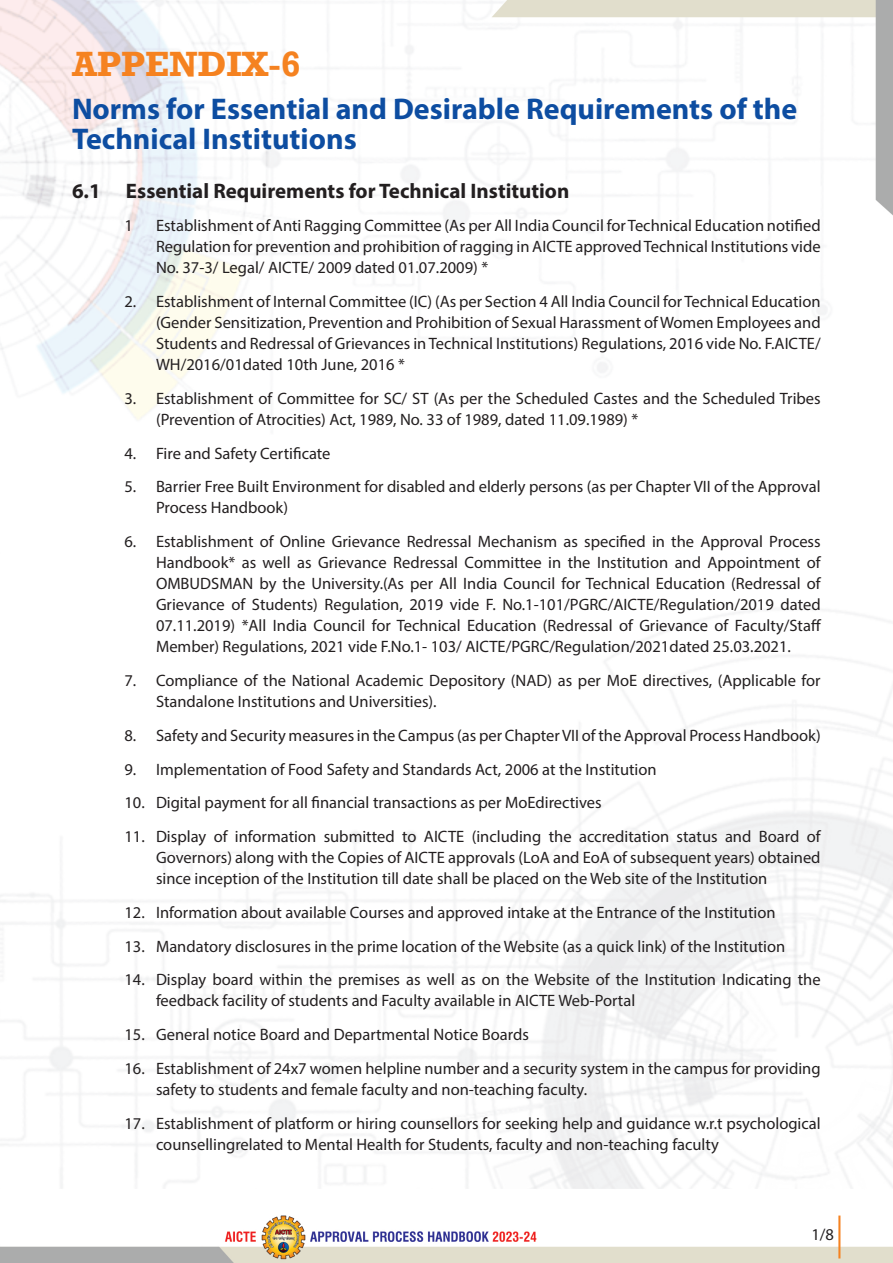
<style>
.page{position:relative;width:893px;height:1263px;background:#fff}
.page>*{position:absolute;margin:0;border:0;box-sizing:border-box;transform-origin:0 0}
.t1{font:700 36px "Rockwell";color:#f58220}
.t2{font:700 30px/30px "Myriad Pro";color:#0d4da1}
.t3{font:700 21px "Myriad Pro";color:#231f20}
.t4{font:16.5px/21px "Myriad Pro";color:#231f20}
</style>
<div class="page">
<img style="left:0;top:0;width:893px;height:1263px">
<hr style="left:241px;top:13px;width:135px;height:1px;background:#231f20">
<h1 class="t1" style="left:72px;top:42px;width:230px">APPENDIX-6</h1>
<h2 class="t2" style="left:72px;top:93px;width:727px">Norms for Essential and Desirable Requirements of the<br>Technical Institutions</h2>
<p class="t3" style="left:72px;top:177px;width:499px">6.1 Essential Requirements for Technical Institution</p>
<p class="t4" style="left:124px;top:215px;width:10px">1</p>
<p class="t4" style="left:156px;top:215px;width:666px;text-align:justify">Establishment of Anti Ragging Committee (As per All India Council for Technical Education notified Regulation for prevention and prohibition of ragging in AICTE approved Technical Institutions vide No. 37-3/ Legal/ AICTE/ 2009 dated 01.07.2009) *</p>
<p class="t4" style="left:156px;top:291px;width:666px;text-align:justify;text-indent:-31px">2. Establishment of Internal Committee (IC) (As per Section 4 All India Council for Technical Education (Gender Sensitization, Prevention and Prohibition of Sexual Harassment of Women Employees and Students and Redressal of Grievances in Technical Institutions) Regulations, 2016 vide No. F.AICTE/ WH/2016/01dated 10th June, 2016 *</p>
<p class="t4" style="left:156px;top:388px;width:666px;text-indent:-31px">3. Establishment of Committee for SC/ ST (As per the Scheduled Castes and the Scheduled Tribes (Prevention of Atrocities) Act, 1989, No. 33 of 1989, dated 11.09.1989) *</p>
<p class="t4" style="left:124px;top:442px;width:208px">4. Fire and Safety Certificate</p>
<p class="t4" style="left:156px;top:476px;width:666px;text-indent:-31px">5. Barrier Free Built Environment for disabled and elderly persons (as per Chapter VII of the Approval<br>Process Handbook)</p>
<p class="t4" style="left:156px;top:531px;width:667px;text-align:justify;text-indent:-31px">6. Establishment of Online Grievance Redressal Mechanism as specified in the Approval Process Handbook* as well as Grievance Redressal Committee in the Institution and Appointment of OMBUDSMAN by the University.(As per All India Council for Technical Education (Redressal of Grievance of Students) Regulation, 2019 vide F. No.1-101/PGRC/AICTE/Regulation/2019 dated 07.11.2019) *All India Council for Technical Education (Redressal of Grievance of Faculty/Staff Member) Regulations, 2021 vide F.No.1- 103/ AICTE/PGRC/Regulation/2021dated 25.03.2021.</p>
<p class="t4" style="left:156px;top:670px;width:666px;text-indent:-31px">7. Compliance of the National Academic Depository (NAD) as per MoE directives, (Applicable for<br>Standalone Institutions and Universities).</p>
<p class="t4" style="left:124px;top:724px;width:698px">8. Safety and Security measures in the Campus (as per Chapter VII of the Approval Process Handbook)</p>
<p class="t4" style="left:124px;top:758px;width:534px">9. Implementation of Food Safety and Standards Act, 2006 at the Institution</p>
<p class="t4" style="left:124px;top:792px;width:479px">10. Digital payment for all financial transactions as per MoEdirectives</p>
<p class="t4" style="left:156px;top:826px;width:666px;text-align:justify;text-indent:-31px">11. Display of information submitted to AICTE (including the accreditation status and Board of Governors) along with the Copies of AICTE approvals (LoA and EoA of subsequent years) obtained since inception of the Institution till date shall be placed on the Web site of the Institution</p>
<p class="t4" style="left:124px;top:901px;width:653px">12. Information about available Courses and approved intake at the Entrance of the Institution</p>
<p class="t4" style="left:124px;top:935px;width:662px">13. Mandatory disclosures in the prime location of the Website (as a quick link) of the Institution</p>
<p class="t4" style="left:156px;top:969px;width:666px;text-indent:-31px">14. Display board within the premises as well as on the Website of the Institution Indicating the feedback facility of students and Faculty available in AICTE Web-Portal</p>
<p class="t4" style="left:124px;top:1024px;width:406px">15. General notice Board and Departmental Notice Boards</p>
<p class="t4" style="left:156px;top:1058px;width:666px;text-indent:-31px">16. Establishment of 24x7 women helpline number and a security system in the campus for providing safety to students and female faculty and non-teaching faculty.</p>
<p class="t4" style="left:156px;top:1112px;width:666px;text-indent:-31px">17. Establishment of platform or hiring counsellors for seeking help and guidance w.r.t psychological counsellingrelated to Mental Health for Students, faculty and non-teaching faculty</p>
<p class="t4" style="left:811px;top:1224px;width:24px">1/8</p>
</div>
